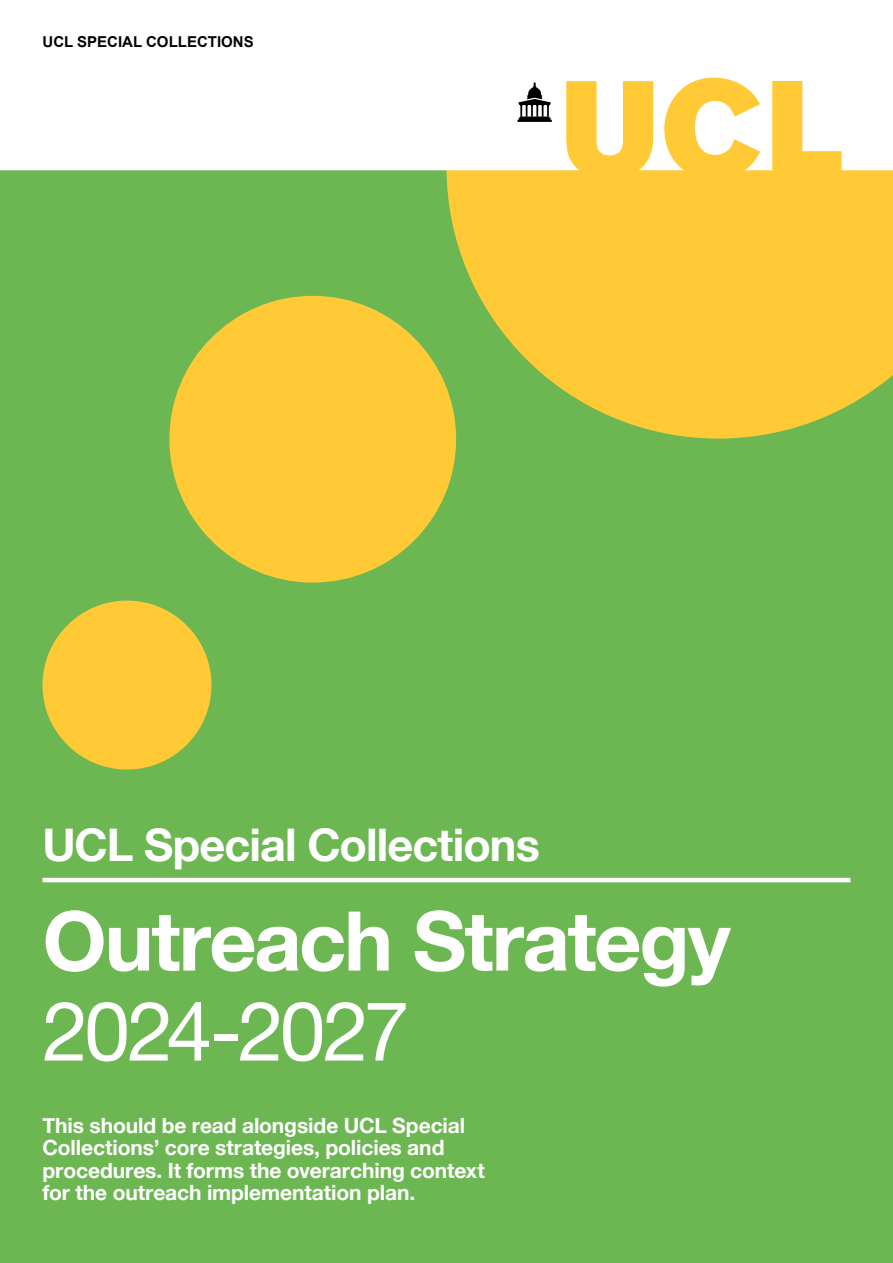
<style>
.page{position:relative;width:893px;height:1263px;background:#6db753}
.page>*{position:absolute;margin:0;border:0;box-sizing:border-box;transform-origin:0 0}
.t1{font:700 82.5px "Helvetica Neue";letter-spacing:-.025em;color:#fff}
.t2{font:82.5px "Helvetica Neue";letter-spacing:-.05em;color:#fff}
.t3{font:700 45px "Helvetica Neue";letter-spacing:-.02em;color:#fff}
.t4{font:700 21px/22.5px "Helvetica Neue";letter-spacing:-.005em;color:#fff}
.t5{font:700 15px "Arial";color:#000}
</style>
<div class="page">
<hr style="left:43px;top:878px;width:807px;height:4px;background:#fff">
<svg style="left:446px;top:170px;width:447px;height:269px;fill:#ffca36"></svg>
<div style="left:43px;top:601px;width:168px;height:168px;background:#ffca36;border-radius:50%"></div>
<div style="left:169px;top:296px;width:287px;height:287px;background:#ffca36;border-radius:50%"></div>
<svg style="left:0;top:0;width:893px;height:170px;fill:#fff"></svg>
<svg style="left:517px;top:82px;width:35px;height:40px"></svg>
<p class="t5" style="left:43px;top:32px;width:213px">UCL SPECIAL COLLECTIONS</p>
<h2 class="t3" style="left:43px;top:810px;width:499px">UCL Special Collections</h2>
<h1 class="t1" style="left:43px;top:876px;width:690px">Outreach Strategy</h1>
<h1 class="t2" style="left:43px;top:972px;width:368px">2024-2027</h1>
<p class="t4" style="left:43px;top:1114px;width:444px">This should be read alongside UCL Special Collections’ core strategies, policies and procedures. It forms the overarching context for the outreach implementation plan.</p>
</div>
